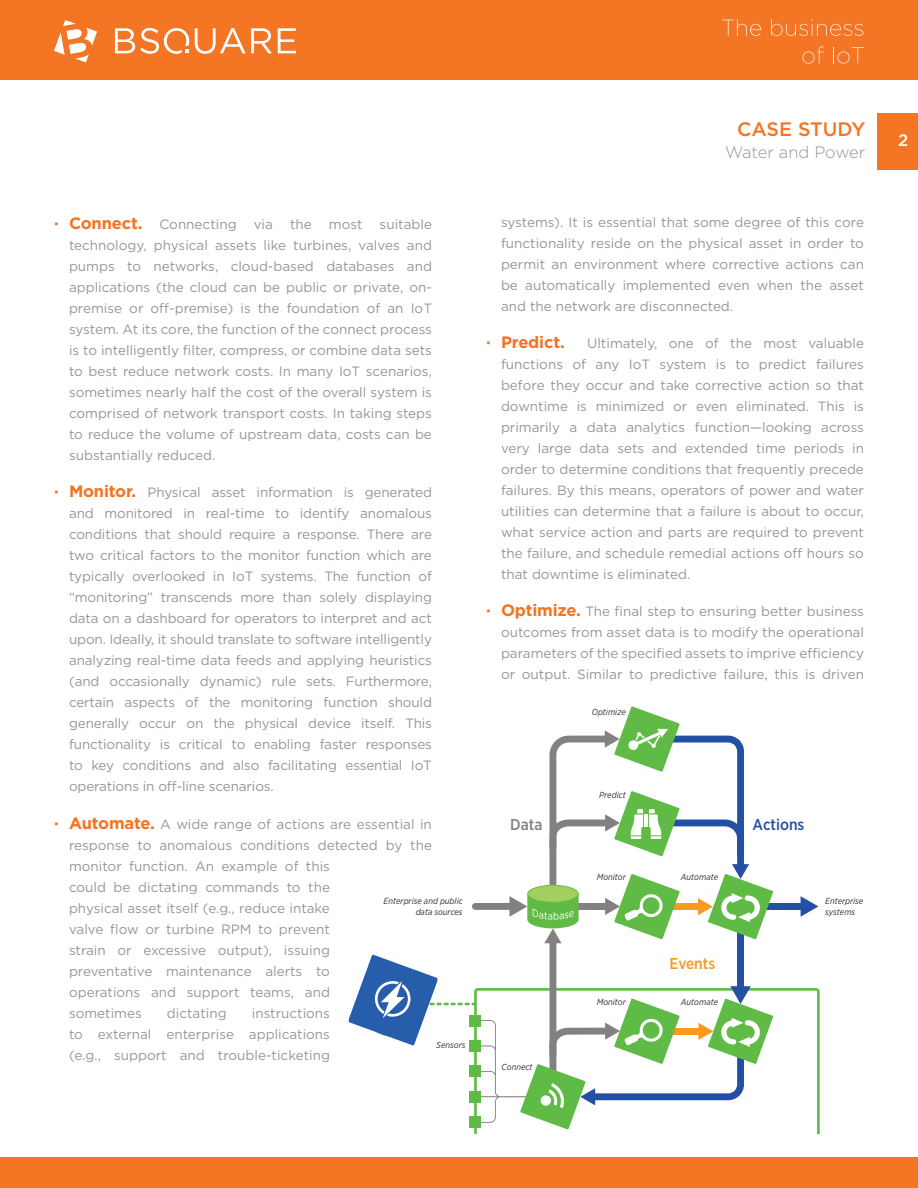
<style>
.page{position:relative;width:918px;height:1188px;background:#fff}
.page>*{position:absolute;margin:0;border:0;box-sizing:border-box;transform-origin:0 0}
.t1{font:500 19.5px "Gotham";color:#f47524}
.t2{font:700 16.5px "Gotham";letter-spacing:-.01em;color:#f47321}
.t3{font:300 16.5px "Gotham";letter-spacing:-.005em;color:#939698}
.t4{font:500 16.5px "Gotham";color:#fff}
.t5{font:500 15.75px "Gotham Narrow";color:#2450a3}
.t6{font:500 15.75px "Gotham Narrow";color:#f89a1c}
.t7{font:500 15.75px "Gotham Narrow";color:#808180}
.t8{font:13.5px/21px "Gotham";color:#939698;text-align:justify}
.t9{font:italic 8.7px/10.4px "Gotham Narrow";color:#313232;text-align:right}
.s1{font-weight:700;font-size:16.5px;color:#f47321}
</style>
<div class="page">
<div style="left:0;top:1158px;width:918px;height:30px;background:#f47523"></div>
<div style="left:878px;top:113px;width:40px;height:56px;background:#f47523"></div>
<div style="left:0;top:0;width:918px;height:80px;background:#f47523"></div>
<svg style="left:195px;top:28px;width:50px;height:26px"></svg>
<svg style="left:251px;top:28px;width:21px;height:25px"></svg>
<svg style="left:278px;top:28px;width:18px;height:25px"></svg>
<svg style="left:115px;top:28px;width:74px;height:26px"></svg>
<svg style="left:54px;top:20px;width:43px;height:42px"></svg>
<svg style="left:722px;top:19px;width:39px;height:17px"></svg>
<svg style="left:771px;top:19px;width:92px;height:17px"></svg>
<svg style="left:802px;top:46px;width:22px;height:18px"></svg>
<svg style="left:833px;top:47px;width:31px;height:17px"></svg>
<svg style="left:474px;top:988px;width:346px;height:146px"></svg>
<div style="left:550px;top:937px;width:6px;height:151px;background:#808180;border-radius:3px"></div>
<div style="left:737px;top:927px;width:7px;height:62px;background:#2450a3"></div>
<div style="left:749px;top:903px;width:55px;height:7px;background:#2450a3"></div>
<svg style="left:801px;top:896px;width:17px;height:21px"></svg>
<div style="left:472px;top:903px;width:44px;height:7px;background:#808180;border-radius:3px"></div>
<svg style="left:509px;top:706px;width:264px;height:237px"></svg>
<svg style="left:348px;top:955px;width:425px;height:175px"></svg>
<h1 class="t1" style="left:737px;top:117px;width:130px">CASE STUDY</h1>
<p class="t3" style="left:725px;top:141px;width:142px">Water and Power</p>
<p class="t8" style="left:501px;top:211px;width:365px">systems). It is essential that some degree of this core functionality reside on the physical asset in order to permit an environment where corrective actions can be automatically implemented even when the asset and the network are disconnected.</p>
<p class="t2" style="left:486px;top:331px;width:80px">· Predict.</p>
<p class="t2" style="left:54px;top:212px;width:90px">· Connect.</p>
<p class="t8" style="left:159px;top:214px;width:79px">Connecting</p>
<p class="t8" style="left:254px;top:214px;width:21px">via</p>
<p class="t8" style="left:290px;top:214px;width:23px">the</p>
<p class="t8" style="left:329px;top:214px;width:35px">most</p>
<p class="t8" style="left:69px;top:214px;width:365px;text-indent:311px">suitable technology, physical assets like turbines, valves and pumps to networks, cloud-based databases and applications (the cloud can be public or private, on&shy;premise or off-premise) is the foundation of an IoT system. At its core, the function of the connect process is to intelligently filter, compress, or combine data sets to best reduce network costs. In many IoT scenarios, sometimes nearly half the cost of the overall system is comprised of network transport costs. In taking steps to reduce the volume of upstream data, costs can be substantially reduced.</p>
<p class="t8" style="left:69px;top:482px;width:365px;text-indent:-15px"><span class="s1">· Monitor.</span> Physical asset information is generated and monitored in real-time to identify anomalous conditions that should require a response. There are two critical factors to the monitor function which are typically overlooked in IoT systems. The function of “monitoring” transcends more than solely displaying data on a dashboard for operators to interpret and act upon. Ideally, it should translate to software intelligently analyzing real-time data feeds and applying heuristics (and occasionally dynamic) rule sets. Furthermore, certain aspects of the monitoring function should generally occur on the physical device itself. This functionality is critical to enabling faster responses to key conditions and also facilitating essential IoT operations in off-line scenarios.</p>
<p class="t8" style="left:69px;top:813px;width:364px;text-align:left;text-indent:-15px"><span class="s1">· Automate.</span> A wide range of actions are essential in response to anomalous conditions detected by the monitor function. An example of this<br>could be dictating commands to the<br>physical asset itself (e.g., reduce intake<br>valve flow or turbine RPM to prevent<br>strain or excessive output), issuing<br>preventative maintenance alerts to<br>operations and support teams, and<br>sometimes</p>
<p class="t8" style="left:501px;top:332px;width:365px;text-indent:86px">Ultimately, one of the most valuable functions of any IoT system is to predict failures before they occur and take corrective action so that downtime is minimized or even eliminated. This is primarily a data analytics function—looking across very large data sets and extended time periods in order to determine conditions that frequently precede failures. By this means, operators of power and water utilities can determine that a failure is about to occur, what service action and parts are required to prevent the failure, and schedule remedial actions off hours so that downtime is eliminated.</p>
<p class="t8" style="left:501px;top:601px;width:365px;text-indent:-15px"><span class="s1">· Optimize.</span> The final step to ensuring better business outcomes from asset data is to modify the operational parameters of the specified assets to imprive efficiency or output. Similar to predictive failure, this is driven</p>
<p class="t9" style="left:592px;top:707px;width:36px">Optimize</p>
<p class="t9" style="left:599px;top:789px;width:28px">Predict</p>
<p class="t5" style="left:753px;top:815px;width:53px">Actions</p>
<p class="t7" style="left:510px;top:815px;width:34px">Data</p>
<p class="t9" style="left:597px;top:872px;width:30px">Monitor</p>
<p class="t9" style="left:681px;top:872px;width:39px">Automate</p>
<p class="t9" style="left:384px;top:896px;width:81px">Enterprise and public data sources</p>
<p class="t9" style="left:825px;top:896px;width:40px;text-align:left">Enterprise systems</p>
<p class="t6" style="left:670px;top:953px;width:47px">Events</p>
<p class="t9" style="left:597px;top:997px;width:30px">Monitor</p>
<p class="t9" style="left:681px;top:997px;width:39px">Automate</p>
<p class="t8" style="left:167px;top:1002px;width:61px">dictating</p>
<p class="t8" style="left:69px;top:1002px;width:263px;text-indent:183px">instructions to external enterprise applications (e.g., support and trouble-ticketing</p>
<p class="t9" style="left:436px;top:1039px;width:31px">Sensors</p>
<p class="t9" style="left:502px;top:1061px;width:32px">Connect</p>
<p class="t4" style="left:898px;top:130px;width:12px">2</p>
</div>
